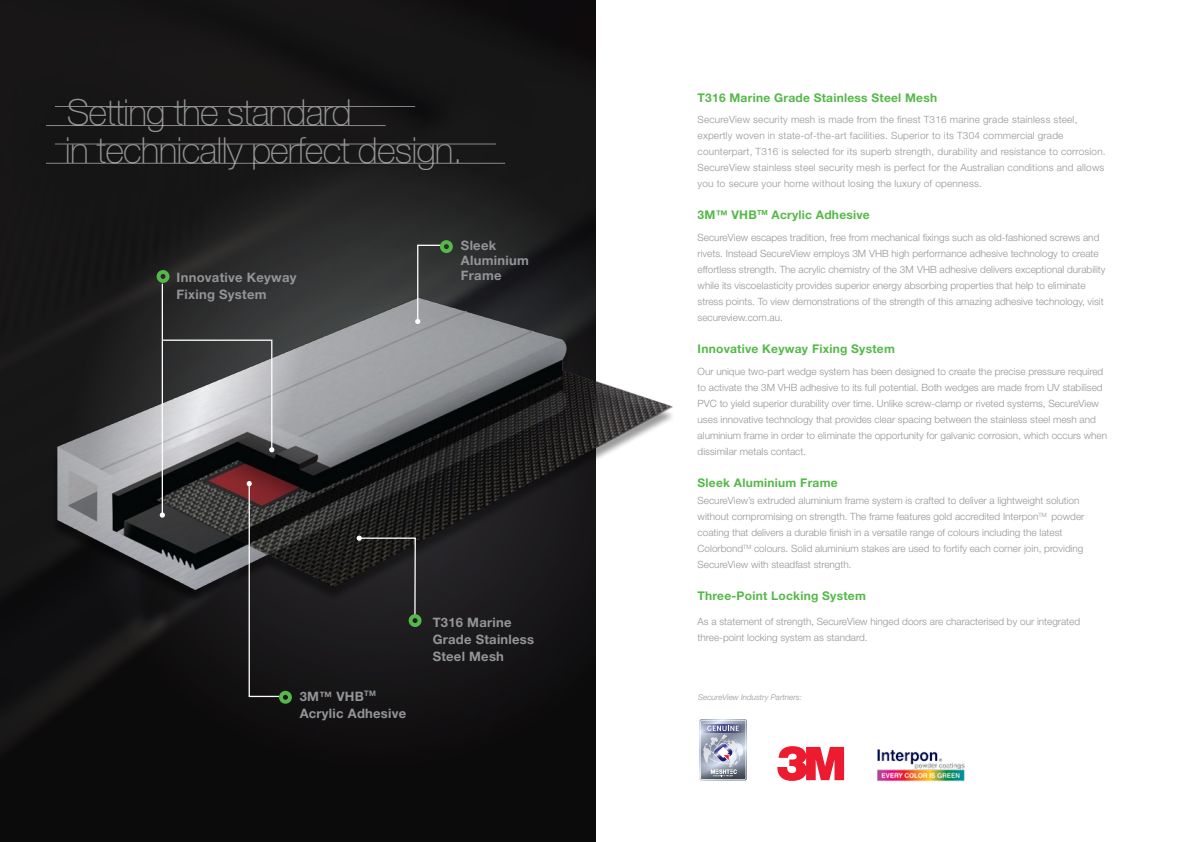
<style>
.page{position:relative;width:1191px;height:842px;background:#fff}
.page>*{position:absolute;margin:0;border:0;box-sizing:border-box;transform-origin:0 0}
.t1{font:100 36px/38px "Helvetica Neue LT Std";letter-spacing:-.025em;color:#939598}
.t2{font:700 13px/16.9px "Helvetica Neue LT Std";letter-spacing:.02em;color:#939598}
.t3{font:700 12px "Helvetica Neue LT Std";letter-spacing:.02em;color:#54b948}
.t4{font:300 10px/16px "Helvetica Neue LT Std";color:#939598}
.t5{font:300 10px/16px "Helvetica Neue LT Std";letter-spacing:.02em;color:#939598}
.t6{font:italic 300 8px "Helvetica Neue LT Std";color:#939598}
</style>
<div class="page">
<img style="left:0;top:1px;width:596px;height:841px">
<hr style="left:55px;top:144px;width:441px;height:1px;background:#fff">
<hr style="left:55px;top:106px;width:360px;height:1px;background:#fff">
<img style="left:20px;top:200px;width:653px;height:454px">
<svg style="left:356px;top:536px;width:60px;height:82px"></svg>
<svg style="left:163px;top:339px;width:111px;height:113px"></svg>
<hr style="left:162px;top:284px;width:1px;height:231px;background:#fff">
<svg style="left:160px;top:512px;width:5px;height:6px"></svg>
<svg style="left:415px;top:244px;width:28px;height:80px"></svg>
<div style="left:440px;top:240px;width:13px;height:13px;border:4px solid #54b948;border-radius:50%"></div>
<div style="left:409px;top:614px;width:12px;height:13px;border:4px solid #54b948;border-radius:50%"></div>
<div style="left:157px;top:270px;width:12px;height:13px;border:4px solid #54b948;border-radius:50%"></div>
<div style="left:279px;top:691px;width:13px;height:13px;border:4px solid #54b948;border-radius:50%"></div>
<svg style="left:247px;top:481px;width:33px;height:217px"></svg>
<hr style="left:46px;top:163px;width:459px;height:1px;background:#fff">
<hr style="left:46px;top:125px;width:339px;height:1px;background:#fff">
<svg style="left:699px;top:719px;width:48px;height:61px"></svg>
<svg style="left:777px;top:746px;width:67px;height:35px"></svg>
<img style="left:877px;top:749px;width:88px;height:33px">
<h1 class="t1" style="left:65px;top:93px;width:399px">Setting the standard<br>in technically perfect design.</h1>
<h2 class="t2" style="left:177px;top:268px;width:121px">Innovative Keyway<br>Fixing System</h2>
<h2 class="t2" style="left:461px;top:237px;width:69px;line-height:15px">Sleek<br>Aluminium<br>Frame</h2>
<h2 class="t2" style="left:300px;top:687px;width:108px">3M™ VHB<sup>TM<br></sup>Acrylic Adhesive</h2>
<h2 class="t2" style="left:433px;top:614px;width:103px">T316 Marine<br>Grade Stainless<br>Steel Mesh</h2>
<p class="t3" style="left:697px;top:90px;width:241px">T316 Marine Grade Stainless Steel Mesh</p>
<p class="t5" style="left:697px;top:111px;width:409px">SecureView security mesh is made from the finest T316 marine grade stainless steel, expertly woven in state-of-the-art facilities. Superior to its T304 commercial grade counterpart, T316 is selected for its superb strength, durability and resistance to corrosion.<br>SecureView stainless steel security mesh is perfect for the Australian conditions and allows you to secure your home without losing the luxury of openness.</p>
<p class="t3" style="left:697px;top:208px;width:174px">3M™ VHB<sup>TM</sup> Acrylic Adhesive</p>
<p class="t4" style="left:697px;top:229px;width:409px">SecureView escapes tradition, free from mechanical fixings such as old-fashioned screws and rivets. Instead SecureView employs 3M VHB high performance adhesive technology to create effortless strength. The acrylic chemistry of the 3M VHB adhesive delivers exceptional durability while its viscoelasticity provides superior energy absorbing properties that help to eliminate stress points. To view demonstrations of the strength of this amazing adhesive technology, visit secureview.com.au.</p>
<p class="t3" style="left:697px;top:341px;width:199px">Innovative Keyway Fixing System</p>
<p class="t4" style="left:697px;top:363px;width:411px">Our unique two-part wedge system has been designed to create the precise pressure required to activate the 3M VHB adhesive to its full potential. Both wedges are made from UV stabilised PVC to yield superior durability over time. Unlike screw-clamp or riveted systems, SecureView uses innovative technology that provides clear spacing between the stainless steel mesh and aluminium frame in order to eliminate the opportunity for galvanic corrosion, which occurs when dissimilar metals contact.</p>
<p class="t3" style="left:697px;top:475px;width:142px">Sleek Aluminium Frame</p>
<p class="t4" style="left:697px;top:492px;width:388px">SecureView’s extruded aluminium frame system is crafted to deliver a lightweight solution without compromising on strength. The frame features gold accredited Interpon<sup>TM</sup> powder coating that delivers a durable finish in a versatile range of colours including the latest Colorbond<sup>TM</sup> colours. Solid aluminium stakes are used to fortify each corner join, providing SecureView with steadfast strength.</p>
<p class="t3" style="left:697px;top:589px;width:170px">Three-Point Locking System</p>
<p class="t4" style="left:697px;top:613px;width:384px">As a statement of strength, SecureView hinged doors are characterised by our integrated three-point locking system as standard.</p>
<p class="t6" style="left:698px;top:692px;width:105px">SecureView Industry Partners:</p>
</div>
